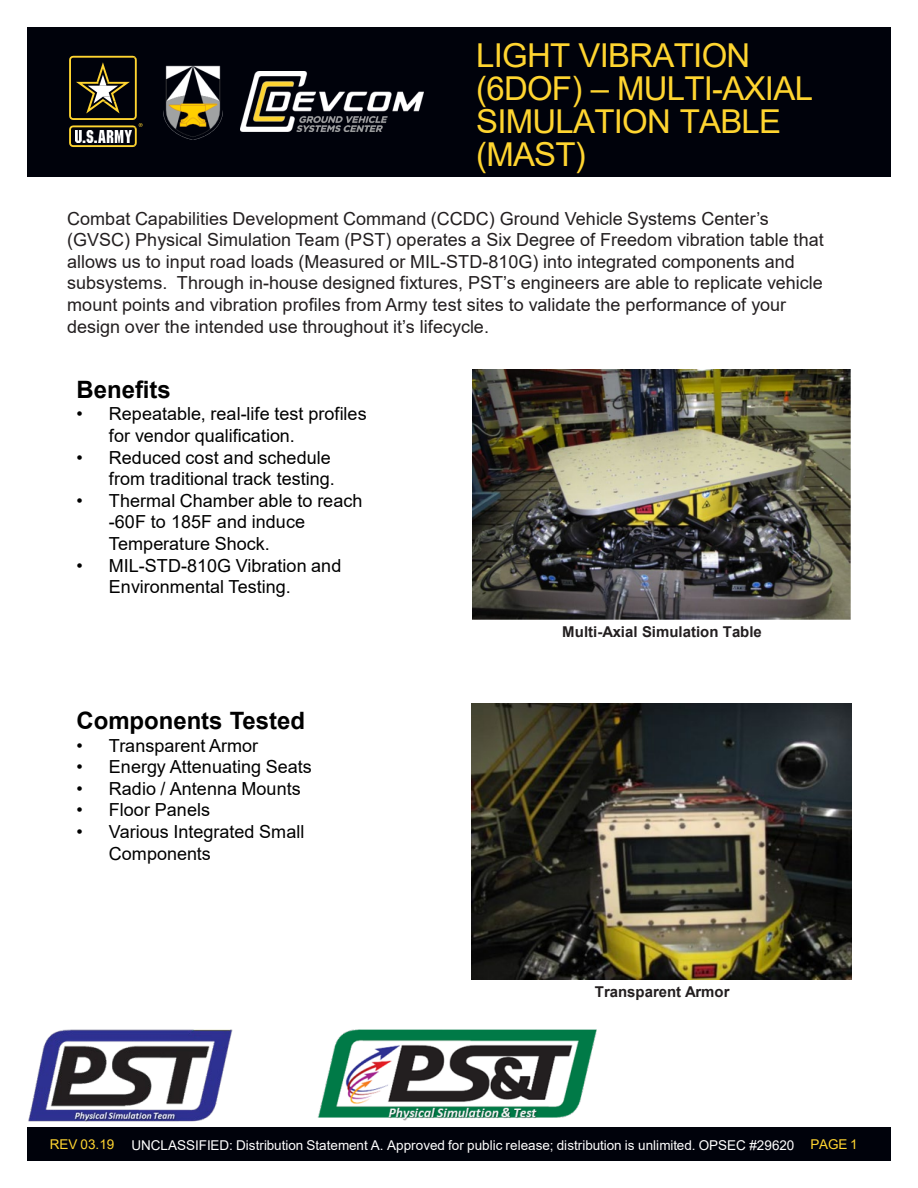
<style>
.page{position:relative;width:918px;height:1188px;background:#fff}
.page>*{position:absolute;margin:0;border:0;box-sizing:border-box;transform-origin:0 0}
.t1{font:33px/33px "Arial";letter-spacing:-.02em;color:#ffd530}
.t2{font:700 24px "Arial";color:#000}
.t3{font:18px/21.6px "Arial";letter-spacing:.005em;color:#231f20}
.t4{font:18px/21.6px "Arial";letter-spacing:.005em;color:#000}
.t5{font:700 15px "Arial";color:#231f20}
.t6{font:13.5px "Arial";color:#fff}
.t7{font:13.5px "Arial";color:#ffd530}
.s1{color:#ffd530}
</style>
<div class="page">
<div style="left:0;top:27px;width:891px;height:150px;background:#00020b"></div>
<svg style="left:69px;top:55px;width:73px;height:93px"></svg>
<img style="left:241px;top:71px;width:183px;height:61px">
<img style="left:164px;top:65px;width:58px;height:74px">
<div style="left:27px;top:1127px;width:864px;height:34px;background:#00020b"></div>
<div style="left:0;top:27px;width:27px;height:1134px;background:#fff"></div>
<img style="left:472px;top:369px;width:378px;height:251px">
<img style="left:471px;top:703px;width:381px;height:277px">
<img style="left:28px;top:1029px;width:205px;height:93px">
<img style="left:317px;top:1029px;width:280px;height:92px">
<h1 class="t1" style="left:476px;top:39px;width:338px">LIGHT VIBRATION (6DOF) – MULTI-AXIAL<br>SIMULATION TABLE (MAST)</h1>
<p class="t3" style="left:67px;top:207px;width:758px">Combat Capabilities Development Command (CCDC) Ground Vehicle Systems Center’s (GVSC) Physical Simulation Team (PST) operates a Six Degree of Freedom vibration table that allows us to input road loads (Measured or MIL-STD-810G) into integrated components and subsystems. Through in-house designed fixtures, PST’s engineers are able to replicate vehicle mount points and vibration profiles from Army test sites to validate the performance of your design over the intended use throughout it’s lifecycle.</p>
<h2 class="t2" style="left:77px;top:372px;width:96px">Benefits</h2>
<p class="t4" style="left:109px;top:403px;width:259px;text-indent:-32px">• Repeatable, real-life test profiles for vendor qualification.</p>
<p class="t4" style="left:77px;top:446px;width:260px;text-align:right">• Reduced cost and schedule from traditional track testing.</p>
<p class="t4" style="left:109px;top:490px;width:255px;text-indent:-32px">• Thermal Chamber able to reach -60F to 185F and induce<br>Temperature Shock.</p>
<p class="t4" style="left:109px;top:554px;width:234px;text-indent:-32px">• MIL-STD-810G Vibration and<br>Environmental Testing.</p>
<h2 class="t2" style="left:77px;top:703px;width:230px">Components Tested</h2>
<p class="t4" style="left:77px;top:734px;width:183px">• Transparent Armor</p>
<p class="t4" style="left:77px;top:756px;width:237px">• Energy Attenuating Seats</p>
<p class="t4" style="left:77px;top:778px;width:226px">• Radio / Antenna Mounts</p>
<p class="t4" style="left:77px;top:799px;width:135px">• Floor Panels</p>
<p class="t4" style="left:109px;top:821px;width:197px;text-indent:-32px">• Various Integrated Small<br>Components</p>
<p class="t5" style="left:562px;top:621px;width:201px">Multi-Axial Simulation Table</p>
<p class="t5" style="left:595px;top:981px;width:136px">Transparent Armor</p>
<p class="t7" style="left:50px;top:1135px;width:66px">REV 03.19</p>
<p class="t6" style="left:131px;top:1136px;width:728px">UNCLASSIFIED: Distribution Statement A. Approved for public release; distribution is unlimited. OPSEC #29620 <span class="s1">PAGE 1</span></p>
</div>
